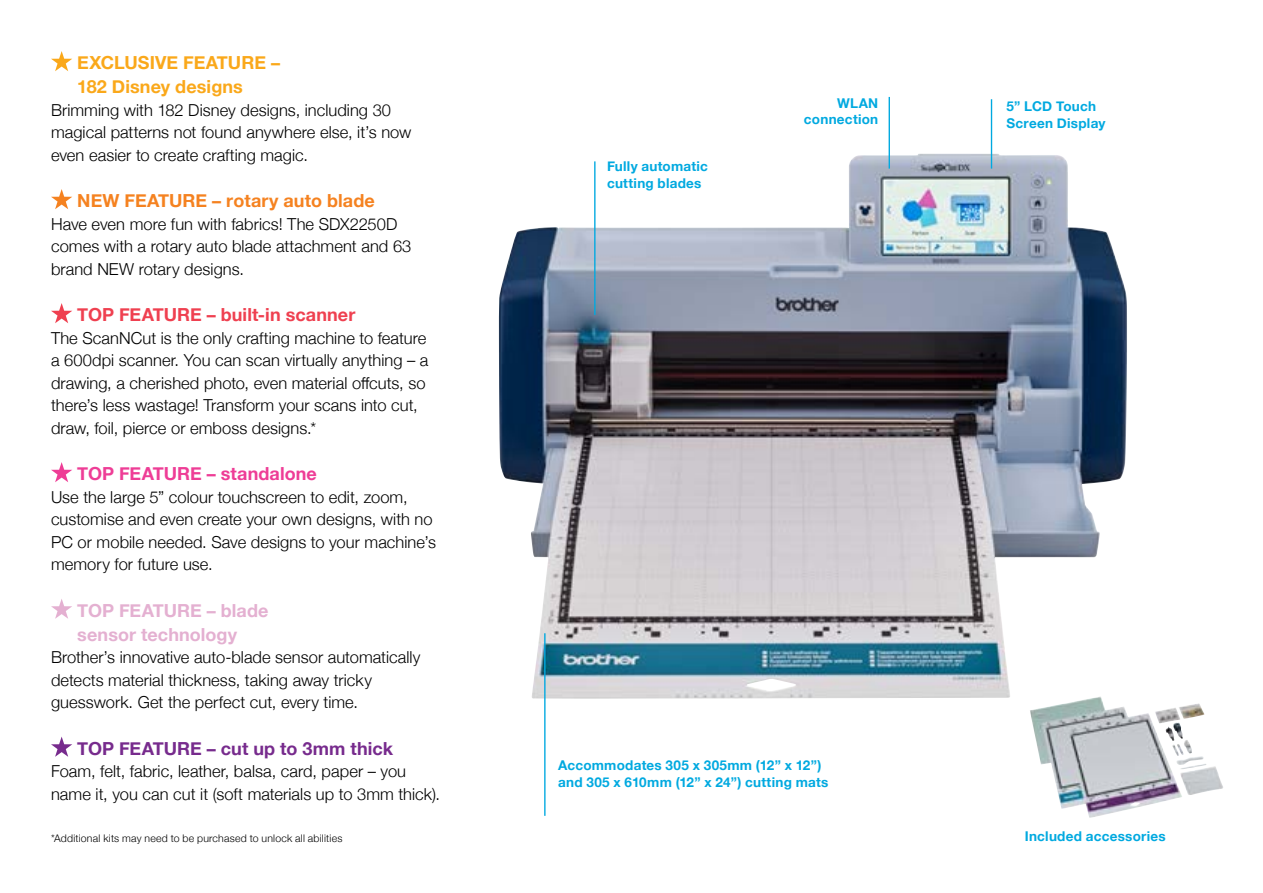
<style>
.page{position:relative;width:1263px;height:893px;background:#fff}
.page>*{position:absolute;margin:0;border:0;box-sizing:border-box;transform-origin:0 0}
.t1{font:700 18px/24px "Helvetica Neue";letter-spacing:.005em;color:#faa81a}
.t2{font:700 18px/24px "Helvetica Neue";letter-spacing:.005em;color:#e4b0d1}
.t3{font:700 18px "Helvetica Neue";letter-spacing:.005em;color:#f58220}
.t4{font:700 18px "Helvetica Neue";letter-spacing:.005em;color:#ef4050}
.t5{font:700 18px "Helvetica Neue";color:#772b8d}
.t6{font:700 18px "Helvetica Neue";letter-spacing:.005em;color:#ee3d96}
.t7{font:300 16.5px/22.5px "Helvetica Neue";letter-spacing:.005em;color:#000}
.t8{font:700 13.5px/16.2px "Helvetica Neue";letter-spacing:.02em;color:#00a9e0}
.t9{font:300 10.5px "Helvetica Neue";letter-spacing:.02em;color:#000}
</style>
<div class="page">
<img style="left:1030px;top:699px;width:174px;height:119px">
<img style="left:499px;top:154px;width:628px;height:545px">
<hr style="left:594px;top:161px;width:1px;height:154px;background:#00a9e0">
<hr style="left:544px;top:633px;width:1px;height:183px;background:#00a9e0">
<hr style="left:888px;top:97px;width:2px;height:72px;background:#00a9e0">
<hr style="left:991px;top:99px;width:1px;height:70px;background:#00a9e0">
<svg style="left:51px;top:51px;width:21px;height:20px"></svg>
<svg style="left:51px;top:189px;width:21px;height:20px"></svg>
<svg style="left:51px;top:303px;width:21px;height:20px"></svg>
<svg style="left:51px;top:462px;width:21px;height:20px"></svg>
<svg style="left:51px;top:599px;width:21px;height:20px"></svg>
<svg style="left:51px;top:737px;width:21px;height:20px"></svg>
<p class="t1" style="left:77px;top:51px;width:204px">EXCLUSIVE FEATURE –<br>182 Disney designs</p>
<p class="t7" style="left:51px;top:97px;width:362px">Brimming with 182 Disney designs, including 30 magical patterns not found anywhere else, it’s now even easier to create crafting magic.</p>
<p class="t3" style="left:77px;top:187px;width:299px">NEW FEATURE – rotary auto blade</p>
<p class="t7" style="left:51px;top:211px;width:362px">Have even more fun with fabrics! The SDX2250D comes with a rotary auto blade attachment and 63 brand NEW rotary designs.</p>
<p class="t4" style="left:77px;top:301px;width:280px">TOP FEATURE – built-in scanner</p>
<p class="t7" style="left:51px;top:325px;width:379px">The ScanNCut is the only crafting machine to feature a 600dpi scanner. You can scan virtually anything – a drawing, a cherished photo, even material offcuts, so there’s less wastage! Transform your scans into cut, draw, foil, pierce or emboss designs.*</p>
<p class="t6" style="left:77px;top:460px;width:241px">TOP FEATURE – standalone</p>
<p class="t7" style="left:51px;top:484px;width:386px">Use the large 5” colour touchscreen to edit, zoom, customise and even create your own designs, with no PC or mobile needed. Save designs to your machine’s memory for future use.</p>
<p class="t2" style="left:77px;top:599px;width:193px">TOP FEATURE – blade sensor technology</p>
<p class="t7" style="left:51px;top:645px;width:371px">Brother’s innovative auto-blade sensor automatically detects material thickness, taking away tricky guesswork. Get the perfect cut, every time.</p>
<p class="t5" style="left:77px;top:734px;width:317px">TOP FEATURE – cut up to 3mm thick</p>
<p class="t7" style="left:51px;top:759px;width:391px">Foam, felt, fabric, leather, balsa, card, paper – you name it, you can cut it (soft materials up to 3mm thick).</p>
<p class="t8" style="left:607px;top:159px;width:102px">Fully automatic cutting blades</p>
<p class="t8" style="left:804px;top:95px;width:76px;text-align:right">WLAN connection</p>
<p class="t8" style="left:1006px;top:99px;width:101px">5” LCD Touch<br>Screen Display</p>
<p class="t8" style="left:558px;top:758px;width:272px">Accommodates 305 x 305mm (12” x 12”) and 305 x 610mm (12” x 24”) cutting mats</p>
<p class="t9" style="left:51px;top:830px;width:293px">*Additional kits may need to be purchased to unlock all abilities</p>
<p class="t8" style="left:1025px;top:828px;width:142px">Included accessories</p>
</div>
